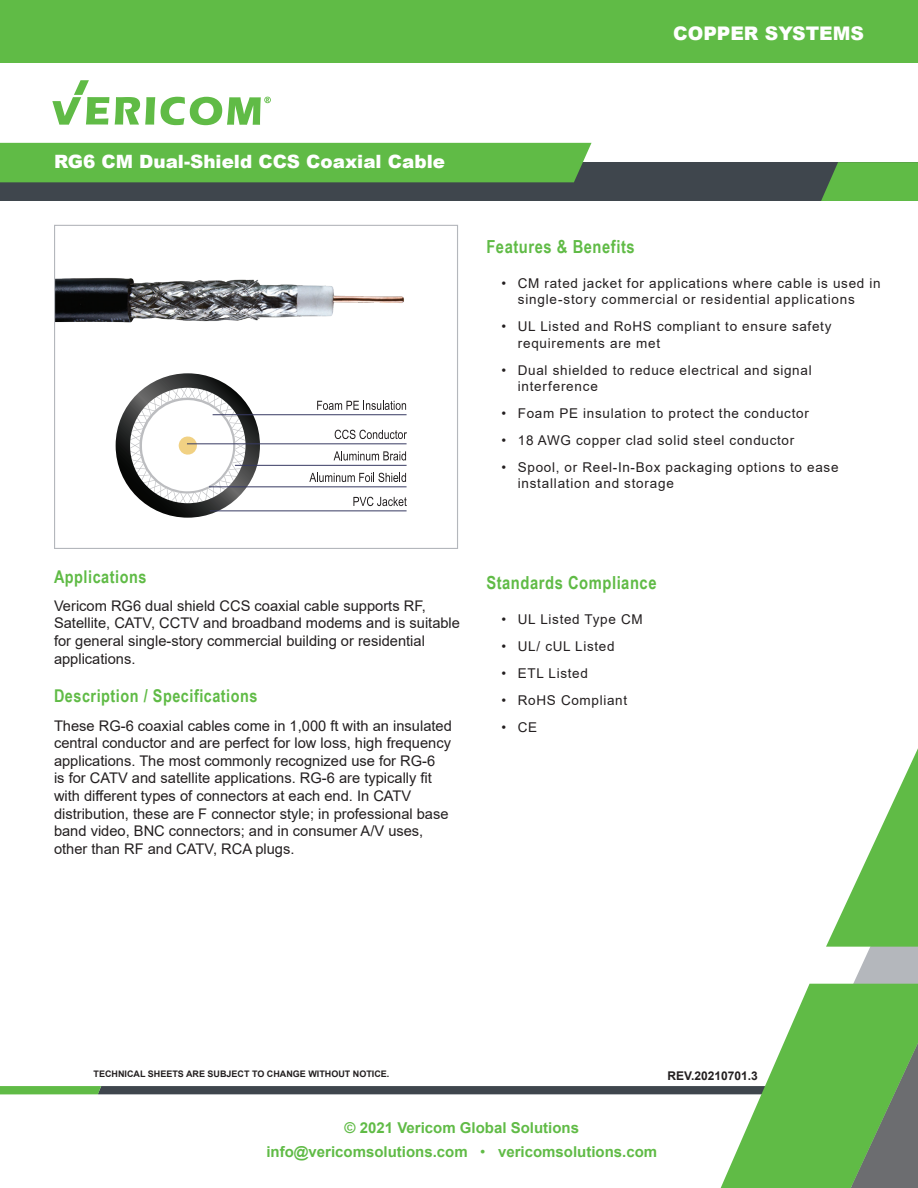
<style>
.page{position:relative;width:918px;height:1188px;background:#fff}
.page>*{position:absolute;margin:0;border:0;box-sizing:border-box;transform-origin:0 0}
.Page_Title_New{font:900 18.75px "Arial";color:#fff}
.Page_Title_New-2{font:900 18.3px "Arial";color:#fff}
.Template_Spec_Header{font:700 18px "Arial Narrow";letter-spacing:.03em;color:#60bb46}
.Template_Spec_Header-2{font:700 17.55px "Arial Narrow";letter-spacing:.03em;color:#60bb46}
.t1{font:700 15px/24.8px "Arial";color:#60bb46;text-align:center}
.Copy_Text_For_Templa{font:14.7px/17.5px "Arial";color:#231f20}
.Spec_Bullets_Line_2{font:13.5px "Arial";letter-spacing:.05em;color:#231f20}
.Contact_Info_Letterh{font:700 12px "Arial";color:#231f20}
.t2{font:700 9px "Arial";color:#231f20}
.s1{font-weight:400}
</style>
<div class="page">
<div style="left:0;top:162px;width:918px;height:39px;background:#3f464d"></div>
<div style="left:0;top:0;width:918px;height:63px;background:#60bb46"></div>
<svg style="left:101px;top:1086px;width:614px;height:8px;background:#40474e"></svg>
<svg style="left:0;top:1086px;width:101px;height:8px"></svg>
<svg style="left:809px;top:947px;width:109px;height:37px;fill:#b4b8bc"></svg>
<svg style="left:715px;top:984px;width:203px;height:204px"></svg>
<svg style="left:826px;top:748px;width:92px;height:199px"></svg>
<svg style="left:821px;top:162px;width:97px;height:39px;background:#5cb046"></svg>
<div style="left:0;top:143px;width:592px;height:39px;background:#60bb46"></div>
<svg style="left:115px;top:97px;width:40px;height:28px"></svg>
<svg style="left:52px;top:80px;width:57px;height:45px"></svg>
<svg style="left:161px;top:97px;width:110px;height:28px"></svg>
<img style="left:56px;top:278px;width:348px;height:45px">
<div style="left:54px;top:225px;width:404px;height:324px;border:1px solid #b4b7bc"></div>
<svg style="left:116px;top:373px;width:144px;height:145px"></svg>
<hr style="left:213px;top:414px;width:194px;height:1px;background:#373a62">
<svg style="left:317px;top:401px;width:89px;height:9px"></svg>
<hr style="left:187px;top:443px;width:220px;height:1px;background:#373a62">
<svg style="left:335px;top:430px;width:72px;height:9px"></svg>
<hr style="left:235px;top:465px;width:172px;height:1px;background:#373a62">
<svg style="left:334px;top:451px;width:72px;height:10px"></svg>
<hr style="left:209px;top:486px;width:198px;height:1px;background:#373a62">
<svg style="left:309px;top:473px;width:97px;height:9px"></svg>
<hr style="left:210px;top:510px;width:197px;height:1px;background:#373a62">
<svg style="left:353px;top:497px;width:54px;height:9px"></svg>
<p class="Page_Title_New" style="left:673px;top:19px;width:192px">COPPER SYSTEMS</p>
<p class="Page_Title_New-2" style="left:54px;top:148px;width:393px">RG6 CM Dual-Shield CCS Coaxial Cable</p>
<p class="Template_Spec_Header" style="left:486px;top:233px;width:150px">Features &amp; Benefits</p>
<p class="Spec_Bullets_Line_2" style="left:501px;top:274px;width:381px">• CM rated jacket for applications where cable is used in</p>
<p class="Spec_Bullets_Line_2" style="left:518px;top:290px;width:339px">single-story commercial or residential applications</p>
<p class="Spec_Bullets_Line_2" style="left:501px;top:317px;width:332px">• UL Listed and RoHS compliant to ensure safety</p>
<p class="Spec_Bullets_Line_2" style="left:518px;top:333px;width:144px">requirements are met</p>
<p class="Spec_Bullets_Line_2" style="left:501px;top:360px;width:312px">• Dual shielded to reduce electrical and signal</p>
<p class="Spec_Bullets_Line_2" style="left:518px;top:377px;width:82px">interference</p>
<p class="Spec_Bullets_Line_2" style="left:501px;top:404px;width:309px">• Foam PE insulation to protect the conductor</p>
<p class="Spec_Bullets_Line_2" style="left:501px;top:431px;width:294px">• 18 AWG copper clad solid steel conductor</p>
<p class="Spec_Bullets_Line_2" style="left:501px;top:458px;width:339px">• Spool, or Reel-In-Box packaging options to ease</p>
<p class="Spec_Bullets_Line_2" style="left:518px;top:474px;width:158px">installation and storage</p>
<p class="Template_Spec_Header-2" style="left:54px;top:563px;width:94px">Applications</p>
<p class="Copy_Text_For_Templa" style="left:54px;top:597px;width:408px">Vericom RG6 dual shield CCS coaxial cable supports RF, Satellite, CATV, CCTV and broadband modems and is suitable for general single-story commercial building or residential applications.</p>
<p class="Template_Spec_Header-2" style="left:54px;top:683px;width:205px">Description / Specifications</p>
<p class="Copy_Text_For_Templa" style="left:54px;top:717px;width:399px;text-align:justify">These RG-6 coaxial cables come in 1,000 ft with an insulated central conductor and are perfect for low loss, high frequency applications. The most commonly recognized use for RG-6</p>
<p class="Copy_Text_For_Templa" style="left:54px;top:769px;width:380px">is for CATV and satellite applications. RG-6 are typically fit</p>
<p class="Copy_Text_For_Templa" style="left:54px;top:787px;width:359px">with different types of connectors at each end. In CATV</p>
<p class="Copy_Text_For_Templa" style="left:54px;top:805px;width:396px">distribution, these are F connector style; in professional base band video, BNC connectors; and in consumer A/V uses,</p>
<p class="Copy_Text_For_Templa" style="left:54px;top:840px;width:242px">other than RF and CATV, RCA plugs.</p>
<p class="Template_Spec_Header" style="left:486px;top:569px;width:172px">Standards Compliance</p>
<p class="Spec_Bullets_Line_2" style="left:501px;top:610px;width:143px">• UL Listed Type CM</p>
<p class="Spec_Bullets_Line_2" style="left:501px;top:637px;width:115px">• UL/ cUL Listed</p>
<p class="Spec_Bullets_Line_2" style="left:501px;top:664px;width:88px">• ETL Listed</p>
<p class="Spec_Bullets_Line_2" style="left:501px;top:691px;width:127px">• RoHS Compliant</p>
<p class="Spec_Bullets_Line_2" style="left:501px;top:718px;width:37px">• CE</p>
<p class="t2" style="left:94px;top:1068px;width:297px">TECHNICAL SHEETS ARE SUBJECT TO CHANGE WITHOUT NOTICE.</p>
<p class="Contact_Info_Letterh" style="left:667px;top:1067px;width:92px">REV.20210701.3</p>
<p class="t1" style="left:266px;top:1115px;width:392px">© 2021 Vericom Global Solutions info@vericomsolutions.com <span class="s1">•</span> vericomsolutions.com</p>
</div>
